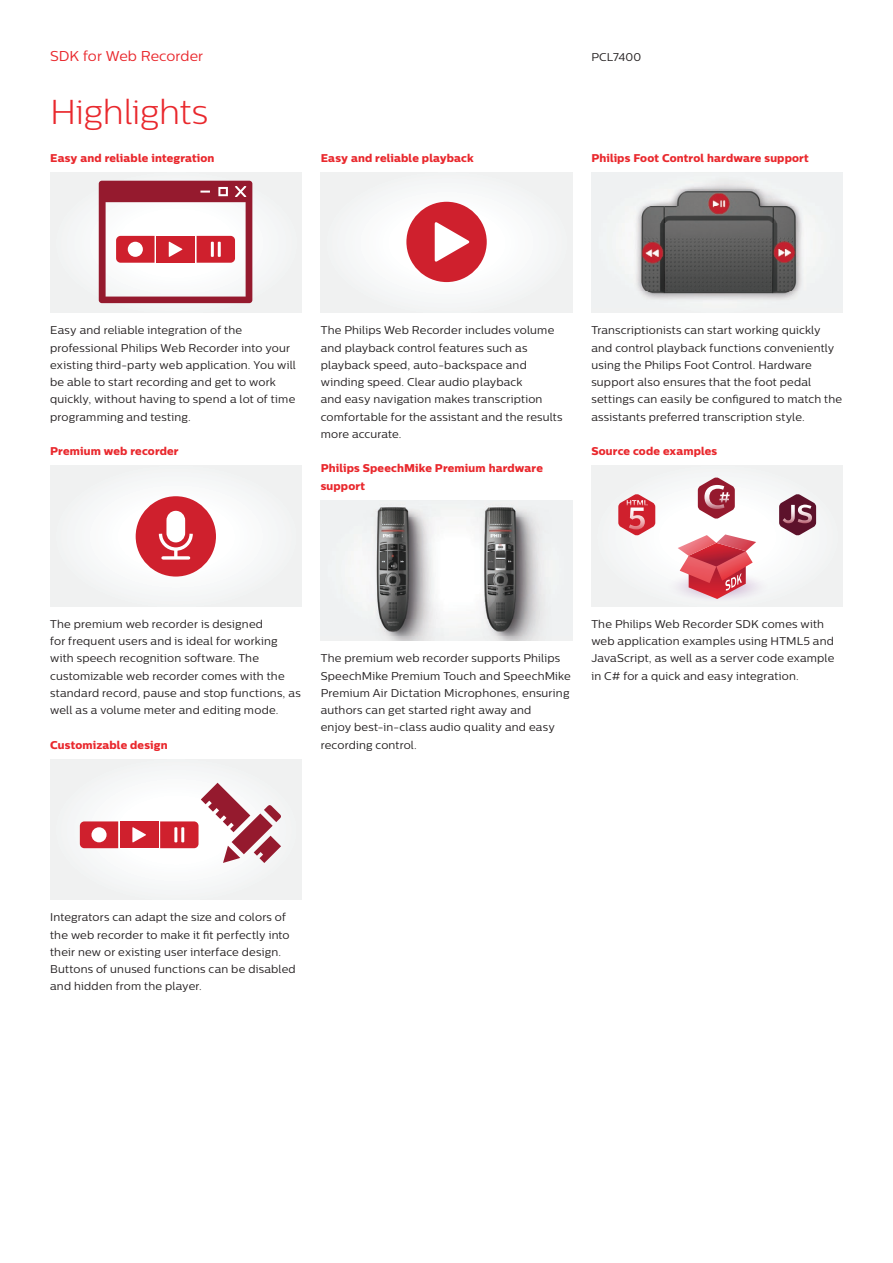
<style>
.page{position:relative;width:893px;height:1263px;background:#fff}
.page>*{position:absolute;margin:0;border:0;box-sizing:border-box;transform-origin:0 0}
.t1{font:300 34.5px "Centrale Sans";letter-spacing:-.01em;color:#e9282d}
.t2{font:14.25px "Centrale Sans";color:#e9282d}
.t3{font:11.25px/17.2px "Centrale Sans";letter-spacing:.015em;color:#231f20}
.t4{font:11.25px/17.2px "Centrale Sans X Bold";letter-spacing:.015em;color:#e9282d}
</style>
<div class="page">
<div style="left:50px;top:172px;width:251px;height:141px;background:#f0f1f1"></div>
<svg style="left:99px;top:181px;width:153px;height:122px"></svg>
<hr style="left:218px;top:242px;width:3px;height:15px;background:#fff">
<hr style="left:211px;top:242px;width:3px;height:15px;background:#fff">
<div style="left:128px;top:242px;width:15px;height:15px;background:#fff;border-radius:50%"></div>
<div style="left:50px;top:466px;width:251px;height:140px;background:#f4f5f6"></div>
<div style="left:136px;top:496px;width:80px;height:80px;background:#cf202d;border-radius:50%"></div>
<div style="left:166px;top:511px;width:19px;height:31px;background:#fff;border-radius:9px"></div>
<svg style="left:163px;top:558px;width:26px;height:2px"></svg>
<svg style="left:158px;top:530px;width:35px;height:28px"></svg>
<div style="left:50px;top:759px;width:251px;height:141px;background:#f3f4f4"></div>
<div style="left:120px;top:821px;width:38px;height:27px;background:#cf202d"></div>
<svg style="left:80px;top:821px;width:38px;height:27px"></svg>
<svg style="left:132px;top:827px;width:14px;height:15px"></svg>
<div style="left:91px;top:827px;width:16px;height:15px;background:#fff;border-radius:50%"></div>
<svg style="left:160px;top:783px;width:121px;height:80px"></svg>
<div style="left:321px;top:172px;width:251px;height:141px;background:#f4f5f6"></div>
<div style="left:406px;top:202px;width:81px;height:80px;background:#cf202d;border-radius:50%"></div>
<svg style="left:435px;top:222px;width:35px;height:40px"></svg>
<img style="left:321px;top:500px;width:251px;height:141px">
<img style="left:591px;top:172px;width:252px;height:141px">
<div style="left:591px;top:466px;width:252px;height:140px;background:#f0f1f1"></div>
<svg style="left:618px;top:477px;width:198px;height:122px"></svg>
<p class="t2" style="left:50px;top:48px;width:155px">SDK for Web Recorder</p>
<p class="t3" style="left:591px;top:48px;width:51px">PCL7400</p>
<h1 class="t1" style="left:50px;top:92px;width:159px">Highlights</h1>
<p class="t4" style="left:50px;top:149px;width:166px">Easy and reliable integration</p>
<p class="t4" style="left:591px;top:149px;width:219px">Philips Foot Control hardware support</p>
<p class="t4" style="left:321px;top:149px;width:154px">Easy and reliable playback</p>
<p class="t3" style="left:50px;top:321px;width:247px">Easy and reliable integration of the professional Philips Web Recorder into your existing third-party web application. You will be able to start recording and get to work quickly, without having to spend a lot of time programming and testing.</p>
<p class="t4" style="left:50px;top:442px;width:130px">Premium web recorder</p>
<p class="t3" style="left:321px;top:321px;width:243px">The Philips Web Recorder includes volume and playback control features such as playback speed, auto-backspace and winding speed. Clear audio playback<br>and easy navigation makes transcription comfortable for the assistant and the results more accurate.</p>
<p class="t4" style="left:321px;top:459px;width:224px">Philips SpeechMike Premium hardware support</p>
<p class="t3" style="left:591px;top:321px;width:252px">Transcriptionists can start working quickly and control playback functions conveniently using the Philips Foot Control. Hardware support also ensures that the foot pedal settings can easily be configured to match the assistants preferred transcription style.</p>
<p class="t4" style="left:591px;top:442px;width:127px">Source code examples</p>
<p class="t3" style="left:50px;top:615px;width:252px">The premium web recorder is designed<br>for frequent users and is ideal for working with speech recognition software. The customizable web recorder comes with the standard record, pause and stop functions, as well as a volume meter and editing mode.</p>
<p class="t4" style="left:50px;top:736px;width:119px">Customizable design</p>
<p class="t3" style="left:321px;top:649px;width:252px">The premium web recorder supports Philips SpeechMike Premium Touch and SpeechMike Premium Air Dictation Microphones, ensuring authors can get started right away and<br>enjoy best-in-class audio quality and easy recording control.</p>
<p class="t3" style="left:591px;top:615px;width:244px">The Philips Web Recorder SDK comes with web application examples using HTML5 and JavaScript, as well as a server code example in C# for a quick and easy integration.</p>
<p class="t3" style="left:50px;top:908px;width:247px">Integrators can adapt the size and colors of the web recorder to make it fit perfectly into their new or existing user interface design.<br>Buttons of unused functions can be disabled and hidden from the player.</p>
</div>
